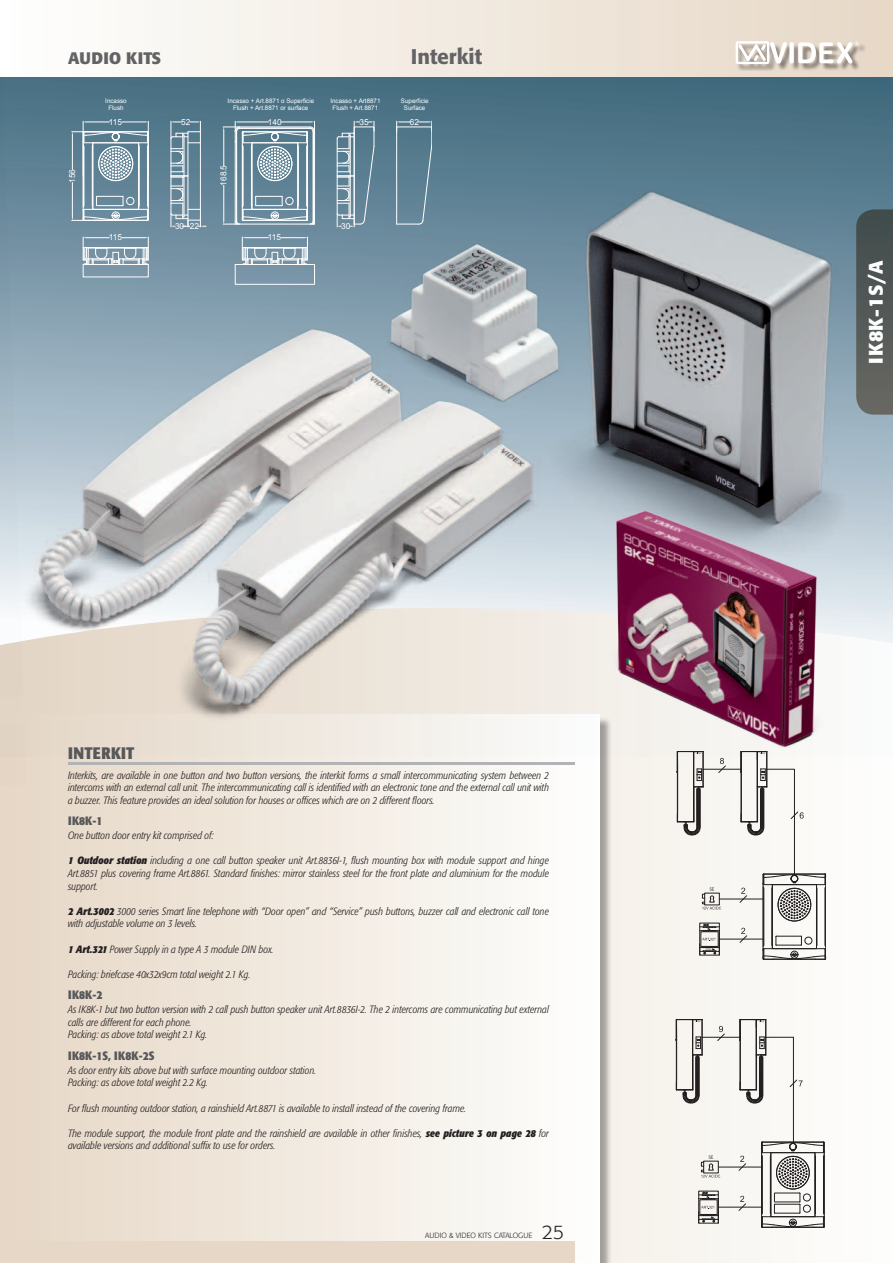
<style>
.page{position:relative;width:893px;height:1263px;background:#fff}
.page>*{position:absolute;margin:0;border:0;box-sizing:border-box;transform-origin:0 0}
.t1{font:500 21px "Formata";color:#636366}
.t2{font:700 19.5px "Formata";letter-spacing:.03em;color:#fff}
.t3{font:300 19.5px "Formata";color:#231f20}
.t4{font:700 16.5px "Formata";letter-spacing:.02em;color:#636366}
.t5{font:700 condensed 16.5px "Formata";letter-spacing:.02em;color:#57585a}
.t6{font:700 condensed 12px "Formata";color:#57585a}
.t7{font:italic 300 condensed 10.5px/12.6px "Formata";color:#231f20}
.t8{font:8.4px "Arial";color:#fff}
.t9{font:300 7.5px "Formata";color:#231f20}
.t10{font:6.3px/7.1px "Arial";color:#fff;text-align:center}
.s1{font-weight:700}
</style>
<div class="page">
<div style="left:0;top:0;width:893px;height:642px;background:linear-gradient(to right,#507689,#487083)"></div>
<div style="left:0;top:0;width:893px;height:77px;background:linear-gradient(to right,#fefefe,#e6d7c6)"></div>
<div style="left:612px;top:759px;width:213px;height:504px;background:#f7f5ef"></div>
<div style="left:736px;top:42px;width:130px;height:29px;background:#231f20;opacity:.5"></div>
<svg style="left:736px;top:41px;width:51px;height:23px"></svg>
<div style="left:789px;top:42px;width:5px;height:22px;background:#fff;border-radius:2px"></div>
<svg style="left:798px;top:42px;width:61px;height:22px"></svg>
<div style="left:0;top:714px;width:600px;height:549px;background:linear-gradient(to right,#e6d7c5,#fefefd)"></div>
<div style="left:0;top:1242px;width:574px;height:21px;background:#e6d7c6"></div>
<hr style="left:68px;top:762px;width:506px;height:3px;background:#b2b3b7">
<img style="left:0;top:74px;width:27px;height:712px">
<img style="left:0;top:74px;width:26px;height:690px">
<img style="left:0;top:168px;width:893px;height:589px">
<img style="left:579px;top:500px;width:271px;height:259px">
<hr style="left:139px;top:146px;width:1px;height:60px;background:#fff">
<hr style="left:147px;top:146px;width:1px;height:60px;background:#fff">
<hr style="left:148px;top:145px;width:1px;height:62px;background:#fff">
<hr style="left:92px;top:146px;width:1px;height:60px;background:#fff">
<hr style="left:84px;top:146px;width:1px;height:60px;background:#fff">
<hr style="left:83px;top:145px;width:1px;height:62px;background:#fff">
<svg style="left:83px;top:196px;width:66px;height:25px"></svg>
<div style="left:126px;top:197px;width:8px;height:8px;border:1px solid #fff;border-radius:50%"></div>
<div style="left:99px;top:146px;width:34px;height:35px;border:1px solid #fff;border-radius:50%"></div>
<svg style="left:84px;top:131px;width:65px;height:48px"></svg>
<div style="left:93px;top:143px;width:46px;height:67px;border:1px solid #fff"></div>
<hr style="left:72px;top:131px;width:43px;height:1px;background:#fff">
<hr style="left:72px;top:220px;width:43px;height:1px;background:#fff">
<hr style="left:72px;top:135px;width:1px;height:35px;background:#fff">
<hr style="left:72px;top:182px;width:1px;height:36px;background:#fff">
<hr style="left:83px;top:121px;width:1px;height:55px;background:#fff">
<hr style="left:148px;top:121px;width:1px;height:55px;background:#fff">
<svg style="left:83px;top:121px;width:26px;height:2px"></svg>
<svg style="left:122px;top:121px;width:26px;height:2px"></svg>
<svg style="left:171px;top:121px;width:35px;height:106px;background:#7b98a7"></svg>
<hr style="left:313px;top:141px;width:1px;height:80px;background:#fff">
<hr style="left:236px;top:141px;width:1px;height:80px;background:#fff">
<hr style="left:235px;top:141px;width:1px;height:80px;background:#fff">
<hr style="left:314px;top:141px;width:1px;height:80px;background:#fff">
<hr style="left:306px;top:146px;width:1px;height:60px;background:#fff">
<hr style="left:298px;top:143px;width:1px;height:66px;background:#fff">
<hr style="left:307px;top:145px;width:1px;height:62px;background:#fff">
<hr style="left:251px;top:146px;width:1px;height:60px;background:#fff">
<hr style="left:243px;top:146px;width:1px;height:60px;background:#fff">
<hr style="left:242px;top:145px;width:1px;height:62px;background:#fff">
<div style="left:258px;top:146px;width:34px;height:35px;border:1px solid #fff;border-radius:50%"></div>
<div style="left:252px;top:143px;width:46px;height:67px;border:1px solid #fff"></div>
<hr style="left:224px;top:185px;width:1px;height:36px;background:#fff">
<svg style="left:223px;top:196px;width:92px;height:29px;background:#8fa7b5"></svg>
<svg style="left:223px;top:121px;width:92px;height:58px;background:#87a1ae"></svg>
<svg style="left:396px;top:121px;width:37px;height:104px;background:#668799"></svg>
<svg style="left:337px;top:121px;width:38px;height:106px;background:#7895a4"></svg>
<div style="left:235px;top:264px;width:80px;height:20px;border:1px solid #fff"></div>
<svg style="left:242px;top:237px;width:66px;height:28px;background:#9cb1be"></svg>
<svg style="left:83px;top:237px;width:66px;height:28px;background:#9eb2bf"></svg>
<hr style="left:719px;top:939px;width:44px;height:1px;background:#231f20">
<div style="left:699px;top:923px;width:21px;height:32px;border:1px solid #231f20"></div>
<div style="left:699px;top:951px;width:21px;height:4px;border:1px solid #231f20"></div>
<svg style="left:700px;top:924px;width:20px;height:30px"></svg>
<svg style="left:739px;top:928px;width:8px;height:15px"></svg>
<hr style="left:719px;top:899px;width:44px;height:1px;background:#231f20">
<svg style="left:702px;top:887px;width:19px;height:22px"></svg>
<hr style="left:793px;top:1037px;width:1px;height:105px;background:#231f20">
<hr style="left:718px;top:1167px;width:44px;height:1px;background:#231f20">
<hr style="left:718px;top:1207px;width:44px;height:1px;background:#231f20">
<div style="left:698px;top:1191px;width:21px;height:32px;border:1px solid #231f20"></div>
<svg style="left:699px;top:1192px;width:20px;height:30px"></svg>
<svg style="left:701px;top:1155px;width:19px;height:22px"></svg>
<svg style="left:738px;top:1196px;width:8px;height:15px"></svg>
<svg style="left:738px;top:1156px;width:8px;height:15px"></svg>
<hr style="left:702px;top:1037px;width:38px;height:1px;background:#231f20">
<svg style="left:717px;top:1026px;width:8px;height:15px"></svg>
<hr style="left:703px;top:769px;width:38px;height:1px;background:#231f20">
<svg style="left:718px;top:758px;width:8px;height:15px"></svg>
<svg style="left:676px;top:751px;width:28px;height:85px"></svg>
<svg style="left:675px;top:1019px;width:28px;height:85px"></svg>
<svg style="left:739px;top:1019px;width:64px;height:85px"></svg>
<hr style="left:817px;top:888px;width:1px;height:57px;background:#231f20">
<hr style="left:825px;top:886px;width:1px;height:61px;background:#231f20">
<hr style="left:764px;top:888px;width:1px;height:57px;background:#231f20">
<hr style="left:763px;top:886px;width:1px;height:61px;background:#231f20">
<svg style="left:763px;top:936px;width:64px;height:24px"></svg>
<div style="left:805px;top:937px;width:7px;height:7px;border:1px solid #231f20;border-radius:50%"></div>
<div style="left:778px;top:888px;width:33px;height:33px;border:1px solid #231f20;border-radius:50%"></div>
<svg style="left:739px;top:751px;width:88px;height:168px"></svg>
<div style="left:772px;top:884px;width:45px;height:65px;border:1px solid #231f20"></div>
<svg style="left:761px;top:1141px;width:64px;height:87px"></svg>
<div style="left:771px;top:1152px;width:44px;height:65px;border:1px solid #231f20"></div>
<h3 class="t4" style="left:68px;top:48px;width:95px">AUDIO KITS</h3>
<h1 class="t1" style="left:411px;top:43px;width:73px">Interkit</h1>
<p class="t10" style="left:105px;top:98px;width:23px">Incasso<br>Flush</p>
<p class="t10" style="left:228px;top:97px;width:88px">Incasso + Art.8871 o Superficie<br>Flush + Art.8871 or surface</p>
<p class="t10" style="left:330px;top:98px;width:52px">Incasso + Art8871<br>Flush + Art.8871</p>
<p class="t10" style="left:401px;top:97px;width:29px">Superficie<br>Surface</p>
<p class="t8" style="left:67px;top:183px;width:15px;rotate:-90deg">156</p>
<p class="t8" style="left:109px;top:116px;width:15px">115</p>
<p class="t8" style="left:181px;top:116px;width:11px">52</p>
<p class="t8" style="left:175px;top:221px;width:26px">30 22</p>
<p class="t8" style="left:218px;top:186px;width:22px;rotate:-90deg">168.5</p>
<p class="t8" style="left:268px;top:116px;width:15px">140</p>
<p class="t8" style="left:109px;top:232px;width:15px">115</p>
<p class="t8" style="left:268px;top:232px;width:15px">115</p>
<p class="t8" style="left:360px;top:116px;width:11px">35</p>
<p class="t8" style="left:410px;top:116px;width:11px">62</p>
<p class="t8" style="left:341px;top:221px;width:11px">30</p>
<h3 class="t5" style="left:68px;top:743px;width:68px">INTERKIT</h3>
<p class="t7" style="left:68px;top:769px;width:483px;text-align:justify">Interkits, are available in one button and two button versions, the interkit forms a small intercommunicating system between 2 intercoms with an external call unit. The intercommunicating call is identified with an electronic tone and the external call unit with a buzzer. This feature provides an ideal solution for houses or offices which are on 2 different floors.</p>
<p class="t6" style="left:68px;top:814px;width:36px">IK8K-1</p>
<p class="t7" style="left:68px;top:829px;width:147px">One button door entry kit comprised of:</p>
<p class="t7" style="left:68px;top:854px;width:483px;text-align:justify"><span class="s1">1 Outdoor station</span> including a one call button speaker unit Art.8836I-1, flush mounting box with module support and hinge Art.8851 plus covering frame Art.8861. Standard finishes: mirror stainless steel for the front plate and aluminium for the module support.</p>
<p class="t7" style="left:68px;top:905px;width:482px"><span class="s1">2 Art.3002</span> 3000 series Smart line telephone with “Door open” and “Service” push buttons, buzzer call and electronic call tone with adjustable volume on 3 levels.</p>
<p class="t7" style="left:68px;top:943px;width:207px"><span class="s1">1 Art.321</span> Power Supply in a type A 3 module DIN box.</p>
<p class="t7" style="left:68px;top:968px;width:184px">Packing: briefcase 40x32x9cm total weight 2.1 Kg.</p>
<p class="t6" style="left:68px;top:988px;width:36px">IK8K-2</p>
<p class="t7" style="left:68px;top:1003px;width:482px">As IK8K-1 but two button version with 2 call push button speaker unit Art.8836I-2. The 2 intercoms are communicating but external calls are different for each phone.<br>Packing: as above total weight 2.1 Kg.</p>
<p class="t6" style="left:68px;top:1048px;width:88px">IK8K-1S, IK8K-2S</p>
<p class="t7" style="left:68px;top:1064px;width:250px">As door entry kits above but with surface mounting outdoor station.<br>Packing: as above total weight 2.2 Kg.</p>
<p class="t7" style="left:68px;top:1102px;width:400px">For flush mounting outdoor station, a rainshield Art.8871 is available to install instead of the covering frame.</p>
<p class="t7" style="left:68px;top:1127px;width:483px">The module support, the module front plate and the rainshield are available in other finishes, <span class="s1">see picture 3 on page 28</span> for available versions and additional suffix to use for orders.</p>
<p class="t9" style="left:425px;top:1231px;width:109px">AUDIO &amp; VIDEO KITS CATALOGUE</p>
<h2 class="t3" style="left:542px;top:1221px;width:24px">25</h2>
<h2 class="t2" style="left:864px;top:364px;width:106px;rotate:-90deg">IK8K-1S/A</h2>
</div>
